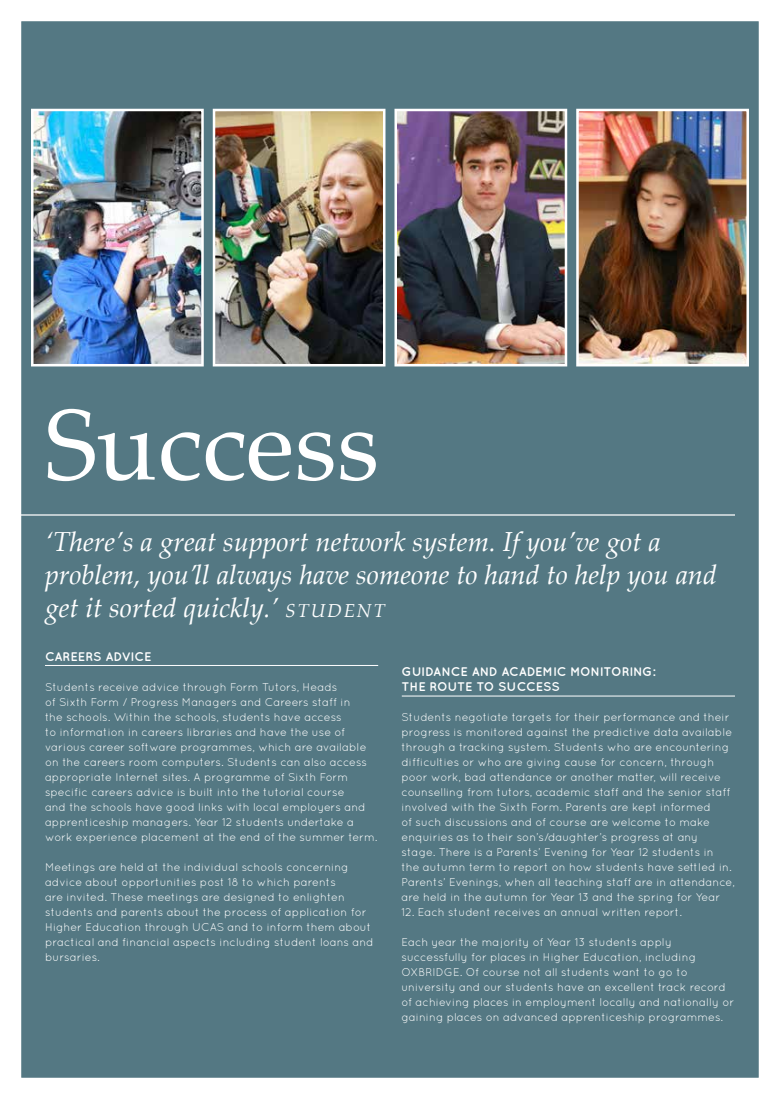
<style>
.page{position:relative;width:780px;height:1099px;background:#fff}
.page>*{position:absolute;margin:0;border:0;box-sizing:border-box;transform-origin:0 0}
.t1{font:100px "Palatino Linotype";color:#fff}
.t2{font:italic 27.5px/33px "Palatino Linotype";color:#fff}
.t3{font:700 12.5px "Quicksand";color:#fff}
.t4{font:11.25px/15px "Quicksand";color:#fff}
.s1{font-size:18.75px}
</style>
<div class="page">
<div style="left:21px;top:21px;width:737px;height:1056px;background:#547883;border:1px solid #547883"></div>
<img style="left:34px;top:112px;width:167px;height:251px">
<div style="left:31px;top:109px;width:173px;height:257px;border:2px solid #fff"></div>
<img style="left:216px;top:112px;width:166px;height:251px">
<div style="left:213px;top:109px;width:172px;height:257px;border:2px solid #fff"></div>
<hr style="left:17px;top:514px;width:718px;height:1px;background:#fff">
<hr style="left:45px;top:665px;width:333px;height:1px;background:#fff">
<hr style="left:402px;top:695px;width:333px;height:1px;background:#fff">
<img style="left:397px;top:112px;width:167px;height:251px">
<div style="left:394px;top:109px;width:173px;height:257px;border:2px solid #fff"></div>
<img style="left:579px;top:112px;width:167px;height:251px">
<div style="left:576px;top:109px;width:173px;height:257px;border:2px solid #fff"></div>
<h1 class="t1" style="left:45px;top:374px;width:336px">Success</h1>
<h2 class="t2" style="left:45px;top:523px;width:673px">‘There’s a great support network system. If you’ve got a problem, you’ll always have someone to hand to help you and get it sorted quickly.’ <span class="s1">Student</span></h2>
<p class="t3" style="left:45px;top:648px;width:26px">CAREER</p>
<p class="t3" style="left:93px;top:648px;width:58px">S ADVICE</p>
<p class="t4" style="left:45px;top:679px;width:334px">Students receive advice through Form Tutors, Heads<br>of Sixth Form / Progress Managers and Careers staff in<br>the schools. Within the schools, students have access<br>to information in careers libraries and have the use of various career software programmes, which are available on the careers room computers. Students can also access appropriate Internet sites. A programme of Sixth Form specific careers advice is built into the tutorial course<br>and the schools have good links with local employers and apprenticeship managers. Year 12 students undertake a work experience placement at the end of the summer term.</p>
<p class="t4" style="left:45px;top:859px;width:330px">Meetings are held at the individual schools concerning advice about opportunities post 18 to which parents<br>are invited. These meetings are designed to enlighten students and parents about the process of application for Higher Education through UCAS and to inform them about practical and financial aspects including student loans and bursaries.</p>
<p class="t3" style="left:401px;top:663px;width:9px">GUID</p>
<p class="t3" style="left:433px;top:663px;width:102px">AN CE AND ACADEMI</p>
<p class="t3" style="left:557px;top:663px;width:73px">C MONITORING</p>
<p class="t3" style="left:652px;top:663px;width:4px">:</p>
<p class="t3" style="left:401px;top:678px;width:55px">THE ROUTE</p>
<p class="t3" style="left:476px;top:678px;width:85px">TO SU CCESS</p>
<p class="t4" style="left:401px;top:709px;width:335px">Students negotiate targets for their performance and their progress is monitored against the predictive data available through a tracking system. Students who are encountering difficulties or who are giving cause for concern, through poor work, bad attendance or another matter, will receive counselling from tutors, academic staff and the senior staff involved with the Sixth Form. Parents are kept informed<br>of such discussions and of course are welcome to make enquiries as to their son’s/daughter’s progress at any<br>stage. There is a Parents’ Evening for Year 12 students in<br>the autumn term to report on how students have settled in.<br>Parents’ Evenings, when all teaching staff are in attendance, are held in the autumn for Year 13 and the spring for Year</p>
<p class="t4" style="left:401px;top:904px;width:282px">12. Each student receives an annual written report.</p>
<p class="t4" style="left:401px;top:934px;width:334px">Each year the majority of Year 13 students apply successfully for places in Higher Education, including OXBRIDGE. Of course not all students want to go to university and our students have an excellent track record of achieving places in employment locally and nationally or gaining places on advanced apprenticeship programmes.</p>
</div>
